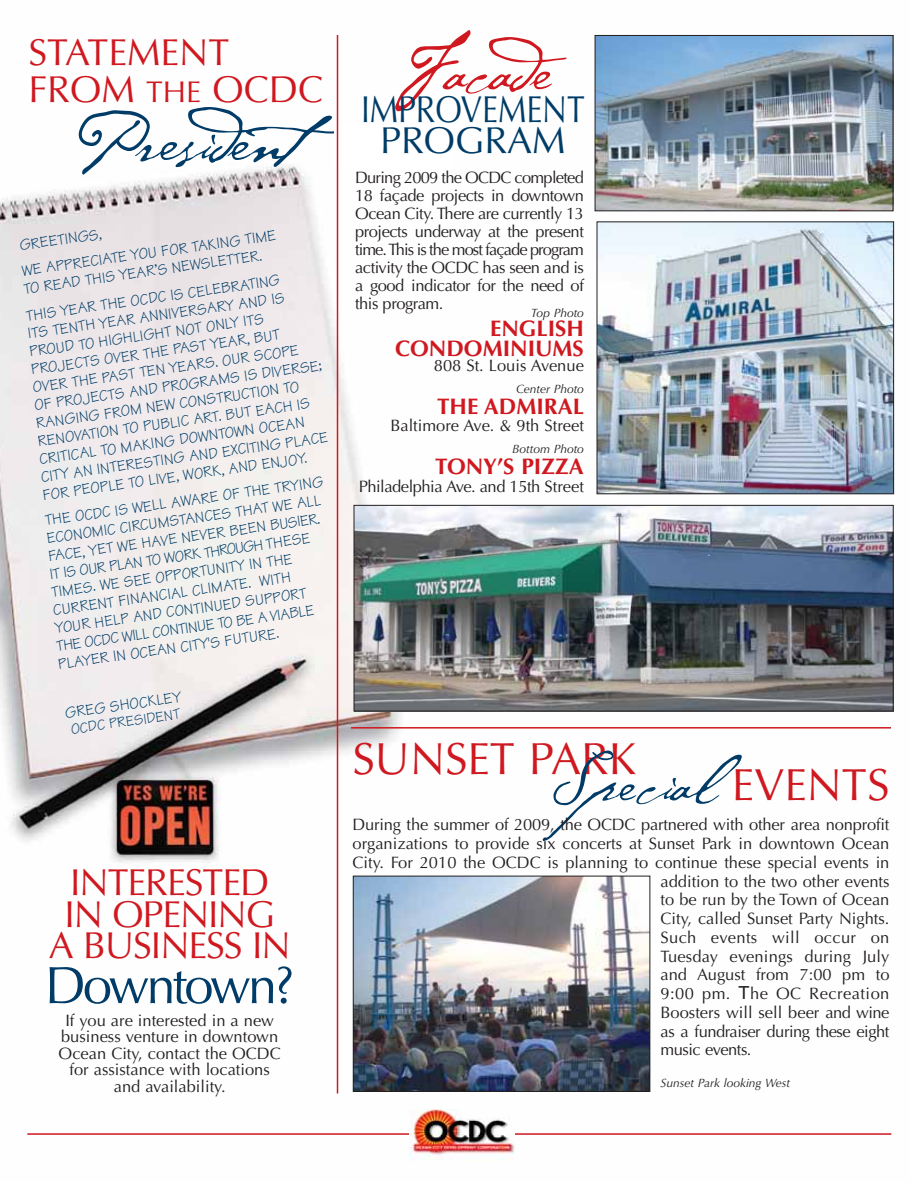
<style>
.page{position:relative;width:918px;height:1188px;background:#fff}
.page>*{position:absolute;margin:0;border:0;box-sizing:border-box;transform-origin:0 0}
.t1{font:76.2px "P22 Cezanne";color:#003c67}
.t2{font:75px "P22 Cezanne";letter-spacing:-.025em;color:#cf181f}
.t3{font:67.5px "P22 Cezanne";color:#003c67}
.t4{font:52.5px "Optima";letter-spacing:-.055em;color:#003c67}
.t5{font:45px "Optima";color:#cf181f}
.t6{font:37.5px/31.5px "Optima";letter-spacing:-.03em;color:#cf181f;text-align:center}
.t7{font:37.5px/37.5px "Optima";color:#cf181f}
.t8{font:37.5px/31.5px "Optima";color:#003c67;text-align:center;scale:.85 1}
.t9{font:700 22.5px/19.5px "Optima";color:#cf181f;text-align:right}
.t10{font:16.5px/18px "Optima";color:#231f20;text-align:justify}
.t11{font:16.5px "Optima";letter-spacing:-.03em;color:#231f20}
.t12{font:16.5px "Optima";letter-spacing:.03em;color:#231f20}
.t13{font:16.5px "Optima";letter-spacing:.02em;color:#231f20}
.t14{font:15.9px "Tekton";color:#003c67}
.t15{font:15.75px/25.5px "Tekton";color:#003c67}
.t16{font:15px "Tekton";color:#003c67}
.t17{font:italic 12px "Optima";color:#231f20}
.s1{font-size:30px}
.s2{font-family:"Optima";font-size:45px;color:#cf181f}
.s3{font-family:"Helvetica";font-size:18px}
</style>
<div class="page">
<img style="left:0;top:34px;width:895px;height:1124px">
<div style="left:334px;top:124px;width:120px;height:45px;background:#fff"></div>
<hr style="left:351px;top:727px;width:540px;height:2px;background:#cf181f">
<img style="left:355px;top:878px;width:293px;height:212px">
<div style="left:353px;top:876px;width:297px;height:216px;border:1px solid #231f20"></div>
<hr style="left:27px;top:1133px;width:864px;height:2px;background:#cf181f">
<img style="left:410px;top:1110px;width:105px;height:50px">
<hr style="left:337px;top:35px;width:1px;height:1059px;background:#cf181f">
<img style="left:356px;top:507px;width:536px;height:202px">
<div style="left:354px;top:505px;width:540px;height:206px;border:1px solid #231f20"></div>
<img style="left:597px;top:37px;width:294px;height:172px">
<div style="left:595px;top:35px;width:298px;height:176px;border:1px solid #231f20"></div>
<img style="left:599px;top:223px;width:293px;height:269px">
<div style="left:597px;top:221px;width:297px;height:273px;border:1px solid #231f20"></div>
<h2 class="t2" style="left:395px;top:19px;width:194px">Facade</h2>
<h3 class="t7" style="left:28px;top:37px;width:296px">STATEMENT<br>FROM <span class="s1">THE</span> OCDC</h3>
<h3 class="t8" style="left:361px;top:97px;width:265px">IMPROVEMENT<br>PROGRAM</h3>
<p class="t10" style="left:355px;top:170px;width:230px">During 2009 the OCDC completed 18 façade projects in downtown Ocean City. There are currently 13 projects underway at the present time. This is the most façade program activity the OCDC has seen and is a good indicator for the need of this program.</p>
<h1 class="t1" style="left:75px;top:88px;width:365px">President</h1>
<p class="t15" style="left:17px;top:235px;width:258px;rotate:-8deg">GREETINGS,<br>WE APPRECIATE YOU FOR TAKING TIME</p>
<p class="t15" style="left:21px;top:278px;width:258px;line-height:27px;rotate:-8deg">TO READ THIS YEAR’S NEWSLETTER.<br>THIS YEAR THE OCDC IS CELEBRATING</p>
<p class="t15" style="left:26px;top:323px;width:261px;rotate:-8deg">ITS TENTH YEAR ANNIVERSARY AND IS</p>
<p class="t17" style="left:531px;top:308px;width:55px">Top Photo</p>
<h3 class="t9" style="left:395px;top:321px;width:190px">ENGLISH<br>CONDOMINIUMS</h3>
<p class="t10" style="left:434px;top:358px;width:152px">808 St. Louis Avenue</p>
<p class="t17" style="left:516px;top:384px;width:69px">Center Photo</p>
<h3 class="t9" style="left:437px;top:399px;width:148px">THE ADMIRAL</h3>
<p class="t10" style="left:390px;top:418px;width:195px">Baltimore Ave. &amp; 9th Street</p>
<p class="t17" style="left:512px;top:444px;width:73px">Bottom Photo</p>
<h3 class="t9" style="left:435px;top:459px;width:150px">TONY’S PIZZA</h3>
<p class="t11" style="left:359px;top:480px;width:227px">Philadelphia Ave. and 15th Street</p>
<p class="t15" style="left:28px;top:341px;width:238px;rotate:-8deg">PROUD TO HIGHLIGHT NOT ONLY ITS</p>
<p class="t15" style="left:30px;top:359px;width:253px;rotate:-8deg">PROJECTS OVER THE PAST YEAR, BUT</p>
<p class="t15" style="left:31px;top:377px;width:270px;rotate:-8deg">OVER THE PAST TEN YEARS. OUR SCOPE</p>
<p class="t15" style="left:33px;top:395px;width:292px;rotate:-8deg">OF PROJECTS AND PROGRAMS IS DIVERSE;</p>
<p class="t15" style="left:35px;top:413px;width:267px;rotate:-8deg">RANGING FROM NEW CONSTRUCTION TO</p>
<p class="t15" style="left:36px;top:431px;width:276px;rotate:-8deg">RENOVATION TO PUBLIC ART. BUT EACH IS</p>
<p class="t15" style="left:38px;top:449px;width:269px;rotate:-8deg">CRITICAL TO MAKING DOWNTOWN OCEAN</p>
<p class="t15" style="left:40px;top:467px;width:291px;rotate:-8deg">CITY AN INTERESTING AND EXCITING PLACE</p>
<p class="t15" style="left:41px;top:485px;width:269px;rotate:-8deg">FOR PEOPLE TO LIVE, WORK, AND ENJOY.</p>
<p class="t15" style="left:44px;top:510px;width:282px;rotate:-8deg">THE OCDC IS WELL AWARE OF THE TRYING</p>
<p class="t15" style="left:45px;top:528px;width:279px;rotate:-8deg">ECONOMIC CIRCUMSTANCES THAT WE ALL</p>
<p class="t15" style="left:47px;top:546px;width:276px;rotate:-8deg">FACE, YET WE HAVE NEVER BEEN BUSIER.</p>
<p class="t15" style="left:49px;top:564px;width:264px;rotate:-8deg">IT IS OUR PLAN TO WORK THROUGH THESE</p>
<p class="t15" style="left:50px;top:582px;width:244px;rotate:-8deg">TIMES. WE SEE OPPORTUNITY IN THE</p>
<p class="t15" style="left:52px;top:600px;width:241px;rotate:-8deg">CURRENT FINANCIAL CLIMATE. WITH</p>
<p class="t15" style="left:53px;top:618px;width:255px;rotate:-8deg">YOUR HELP AND CONTINUED SUPPORT</p>
<p class="t15" style="left:55px;top:636px;width:262px;rotate:-8deg">THE OCDC WILL CONTINUE TO BE A VIABLE</p>
<p class="t15" style="left:57px;top:654px;width:224px;rotate:-8deg">PLAYER IN OCEAN CITY'S FUTURE.</p>
<p class="t14" style="left:64px;top:708px;width:119px;rotate:-8deg">GREG SHOCKLEY</p>
<p class="t16" style="left:70px;top:724px;width:111px;rotate:-8deg">OCDC PRESIDENT</p>
<h3 class="t6" style="left:49px;top:870px;width:243px">INTERESTED<br>IN OPENING<br>A BUSINESS IN</h3>
<h3 class="t4" style="left:45px;top:964px;width:251px">Downtown?</h3>
<p class="t10" style="left:59px;top:1013px;width:224px;line-height:16.5px;text-align:center">If you are interested in a new business venture in downtown<br>Ocean City, contact the OCDC for assistance with locations and availability.</p>
<h3 class="t5" style="left:352px;top:740px;width:285px">SUNSET PARK</h3>
<h3 class="t3" style="left:551px;top:737px;width:340px">Special <span class="s2">EVENTS</span></h3>
<p class="t10" style="left:352px;top:817px;width:539px">During the summer of 2009, the OCDC partnered with other area nonprofit</p>
<p class="t10" style="left:352px;top:836px;width:539px">organizations to provide six concerts at Sunset Park in downtown Ocean</p>
<p class="t10" style="left:352px;top:855px;width:538px">City. For 2010 the OCDC is planning to continue these special events in</p>
<p class="t10" style="left:661px;top:874px;width:230px">addition to the two other events</p>
<p class="t10" style="left:661px;top:892px;width:230px">to be run by the Town of Ocean</p>
<p class="t10" style="left:661px;top:911px;width:230px">City, called Sunset Party Nights.</p>
<p class="t13" style="left:661px;top:930px;width:230px">Such events will occur on</p>
<p class="t10" style="left:661px;top:949px;width:230px">Tuesday evenings during July</p>
<p class="t10" style="left:661px;top:967px;width:230px">and August from 7:00 pm to</p>
<p class="t12" style="left:661px;top:987px;width:230px">9:00 pm. <span class="s3">T</span>he OC Recreation</p>
<p class="t10" style="left:661px;top:1005px;width:230px">Boosters will sell beer and wine</p>
<p class="t11" style="left:661px;top:1024px;width:230px">as a fundraiser during these eight</p>
<p class="t11" style="left:661px;top:1043px;width:93px">music events.</p>
<p class="t17" style="left:661px;top:1078px;width:131px">Sunset Park looking West</p>
</div>
